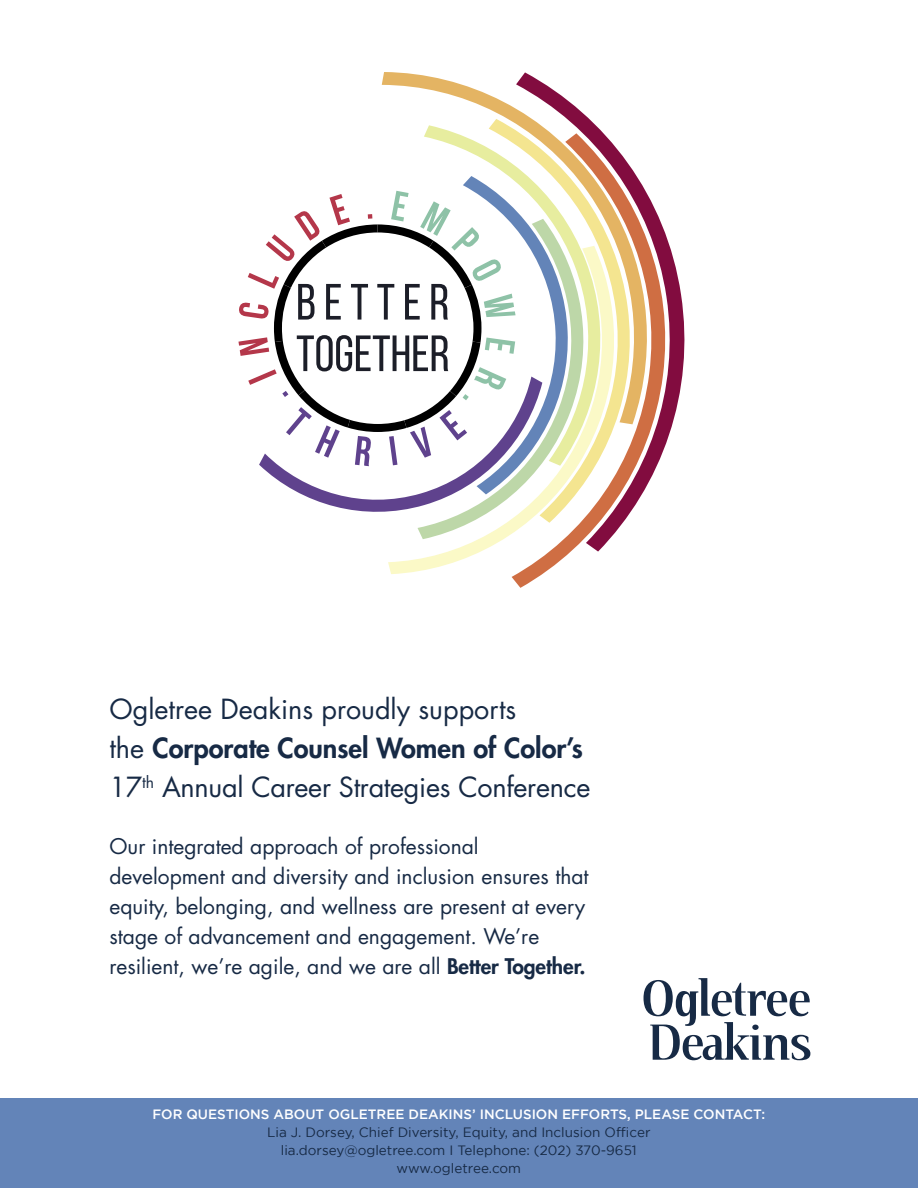
<style>
.page{position:relative;width:918px;height:1188px;background:#fff}
.page>*{position:absolute;margin:0;border:0;box-sizing:border-box;transform-origin:0 0}
.t1{font:27px/39px "Futura";letter-spacing:-.01em;color:#172a45}
.t2{font:21px/30px "Futura";color:#172a45}
.t3{font:13.5px/18px "Gotham HTF";color:#172a45;text-align:center}
.t4{font:500 13.5px "Gotham HTF";color:#fff}
.s1{font-weight:800}
</style>
<div class="page">
<div style="left:0;top:1098px;width:918px;height:90px;background:#6384b8"></div>
<svg style="left:644px;top:978px;width:166px;height:82px"></svg>
<svg style="left:388px;top:523px;width:124px;height:51px"></svg>
<svg style="left:382px;top:72px;width:134px;height:104px"></svg>
<svg style="left:512px;top:133px;width:58px;height:455px"></svg>
<svg style="left:516px;top:72px;width:169px;height:480px"></svg>
<svg style="left:238px;top:176px;width:333px;height:347px"></svg>
<p class="t1" style="left:110px;top:689px;width:482px">Ogletree Deakins proudly supports<br>the <span class="s1">Corporate Counsel Women of Color’s<br></span>17<sup>th</sup> Annual Career Strategies Conference</p>
<p class="t2" style="left:110px;top:831px;width:481px">Our integrated approach of professional development and diversity and inclusion ensures that equity, belonging, and wellness are present at every stage of advancement and engagement. We’re resilient, we’re agile, and we are all <span class="s1">Better Together.</span></p>
<p class="t4" style="left:152px;top:1106px;width:614px">FOR QUESTIONS ABOUT OGLETREE DEAKINS’ INCLUSION EFFORTS, PLEASE CONTACT:</p>
<p class="t3" style="left:267px;top:1123px;width:385px">Lia J. Dorsey, Chief Diversity, Equity, and Inclusion Officer lia.dorsey@ogletree.com I Telephone: (202) 370-9651 www.ogletree.com</p>
</div>
